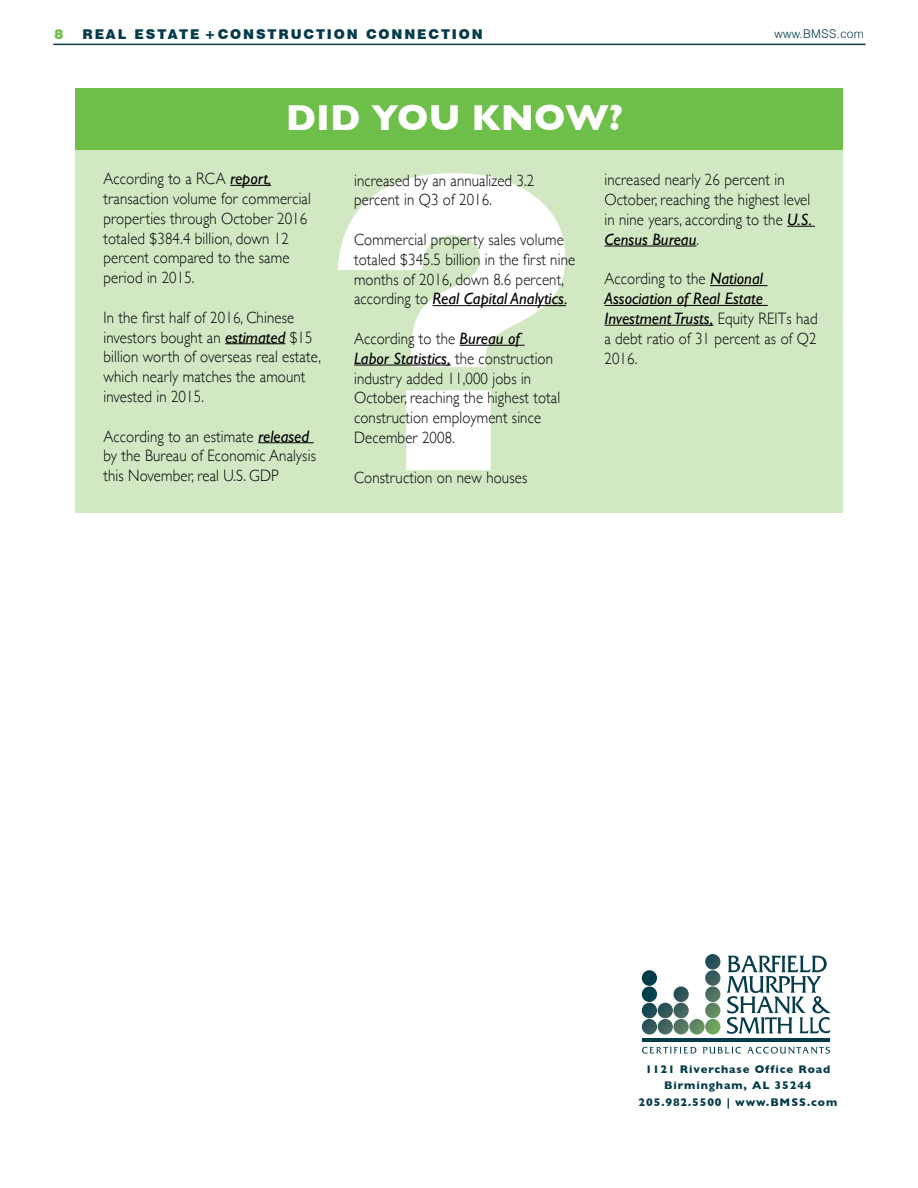
<style>
.page{position:relative;width:918px;height:1188px;background:#fff}
.page>*{position:absolute;margin:0;border:0;box-sizing:border-box;transform-origin:0 0}
.t1{font:700 36.9px "Gill Sans";color:#fff}
.t2{font:300 16.5px/19.8px "Gill Sans";letter-spacing:.01em;color:#000;scale:.9 1}
.t3{font:900 13.5px "Swiss 721 BT";letter-spacing:.14em;color:#033b4b}
.t4{font:900 13.5px "Swiss 721 BT";color:#6ebe4a}
.t5{font:300 12px "Swiss 721 BT";letter-spacing:.03em;color:#033b4b}
.t6{font:700 11.25px/16.5px "Gill Sans";letter-spacing:.08em;color:#033b4b;text-align:center}
.s1{font-weight:400;font-style:italic}
</style>
<div class="page">
<hr style="left:53px;top:44px;width:813px;height:1px;background:#033b4b">
<div style="left:75px;top:138px;width:768px;height:375px;background:#d2e8c3"></div>
<svg style="left:338px;top:173px;width:227px;height:297px"></svg>
<div style="left:75px;top:88px;width:768px;height:62px;background:#6ebe4a"></div>
<hr style="left:230px;top:185px;width:38px;height:1px;background:#000">
<hr style="left:225px;top:343px;width:60px;height:1px;background:#000">
<hr style="left:258px;top:442px;width:56px;height:1px;background:#000">
<hr style="left:432px;top:305px;width:134px;height:1px;background:#000">
<hr style="left:460px;top:345px;width:65px;height:1px;background:#000">
<hr style="left:354px;top:365px;width:97px;height:1px;background:#000">
<hr style="left:642px;top:1038px;width:188px;height:4px;background:#033b4b">
<svg style="left:642px;top:954px;width:78px;height:81px"></svg>
<svg style="left:727px;top:956px;width:104px;height:78px"></svg>
<svg style="left:642px;top:1047px;width:54px;height:7px"></svg>
<svg style="left:703px;top:1047px;width:38px;height:7px"></svg>
<svg style="left:747px;top:1047px;width:83px;height:7px"></svg>
<svg style="left:787px;top:226px;width:28px;height:1px"></svg>
<hr style="left:604px;top:246px;width:92px;height:1px;background:#000">
<hr style="left:710px;top:285px;width:57px;height:1px;background:#000">
<hr style="left:604px;top:305px;width:164px;height:1px;background:#000">
<hr style="left:604px;top:325px;width:109px;height:1px;background:#000">
<p class="t4" style="left:54px;top:26px;width:10px">8</p>
<p class="t3" style="left:82px;top:26px;width:402px">REAL ESTATE + CONSTRUCTION CONNECTION</p>
<p class="t5" style="left:774px;top:27px;width:91px">www.BMSS.com</p>
<h1 class="t1" style="left:286px;top:88px;width:339px">DID YOU KNOW?</h1>
<p class="t2" style="left:103px;top:168px;width:232px">According to a RCA <span class="s1">report, </span>transaction volume for commercial properties through October 2016 totaled $384.4 billion, down 12 percent compared to the same period in 2015.</p>
<p class="t2" style="left:103px;top:307px;width:243px">In the first half of 2016, Chinese investors bought an <span class="s1">estimated</span> $15 billion worth of overseas real estate, which nearly matches the amount invested in 2015.</p>
<p class="t2" style="left:103px;top:425px;width:238px">According to an estimate <span class="s1">released </span>by the Bureau of Economic Analysis this November, real U.S. GDP</p>
<p class="t2" style="left:354px;top:170px;width:202px">increased by an annualized 3.2 percent in Q3 of 2016.</p>
<p class="t2" style="left:354px;top:229px;width:247px">Commercial property sales volume totaled $345.5 billion in the first nine months of 2016, down 8.6 percent, according to <span class="s1">Real Capital Analytics.</span></p>
<p class="t2" style="left:354px;top:328px;width:230px">According to the <span class="s1">Bureau of<br>Labor Statistics,</span> the construction industry added 11,000 jobs in<br>October, reaching the highest total construction employment since<br>December 2008.</p>
<p class="t2" style="left:354px;top:467px;width:194px">Construction on new houses</p>
<p class="t2" style="left:604px;top:169px;width:232px">increased nearly 26 percent in<br>October, reaching the highest level in nine years, according to the <span class="s1">U.S.<br>Census Bureau</span>.</p>
<p class="t2" style="left:604px;top:268px;width:238px">According to the <span class="s1">National<br>Association of Real Estate<br>Investment Trusts,</span> Equity REITs had a debt ratio of 31 percent as of Q2<br>2016.</p>
<p class="t6" style="left:639px;top:1060px;width:200px">1121 Riverchase Office Road<br>Birmingham, AL 35244<br>205.982.5500 | www.BMSS.com</p>
</div>
